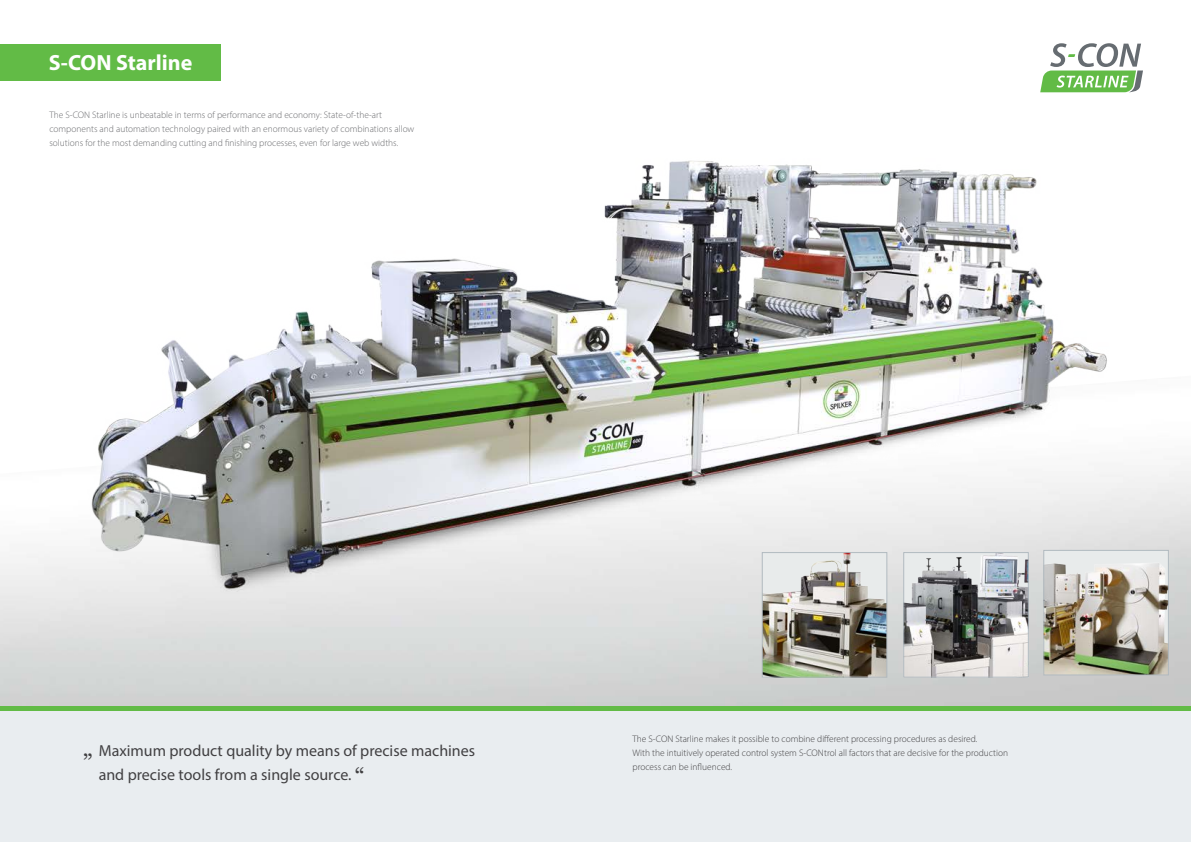
<style>
.page{position:relative;width:1191px;height:842px;background:#fff}
.page>*{position:absolute;margin:0;border:0;box-sizing:border-box;transform-origin:0 0}
.t1{font:700 22px "Myriad Pro";color:#fff}
.t2{font:16px/24px "Myriad Pro";color:#414042}
.t3{font:300 9.5px/14px "Myriad Pro";color:#696a6d}
.t4{font:300 9.5px/14px "Myriad Pro";color:#414042}
.s1{font-family:"Georgia";font-size:24px}
</style>
<div class="page">
<div style="left:0;top:710px;width:1191px;height:132px;background:#e9edf0"></div>
<hr style="left:0;top:706px;width:1191px;height:4px;background:#62bb46">
<svg style="left:1040px;top:43px;width:103px;height:49px"></svg>
<img style="left:60px;top:160px;width:1069px;height:450px">
<div style="left:0;top:44px;width:221px;height:37px;background:#62bb46"></div>
<img style="left:764px;top:554px;width:121px;height:121px">
<div style="left:762px;top:552px;width:125px;height:125px;border:1px solid #b1bac0"></div>
<img style="left:905px;top:554px;width:121px;height:121px">
<div style="left:903px;top:552px;width:125px;height:125px;border:1px solid #b1bac0"></div>
<div style="left:1043px;top:550px;width:125px;height:125px;background:#e8ebeb"></div>
<img style="left:1045px;top:563px;width:121px;height:110px">
<div style="left:1043px;top:550px;width:125px;height:125px;border:1px solid #b1bac0"></div>
<h1 class="t1" style="left:49px;top:49px;width:145px">S-CON Starline</h1>
<p class="t3" style="left:49px;top:107px;width:366px">The S-CON Starline is unbeatable in terms of performance and economy: State-of-the-art components and automation technology paired with an enormous variety of combinations allow solutions for the most demanding cutting and finishing processes, even for large web widths.</p>
<h2 class="t2" style="left:99px;top:738px;width:378px;text-indent:-16px"><span class="s1">„</span> Maximum product quality by means of precise machines and precise tools from a single source. <span class="s1">“</span></h2>
<p class="t4" style="left:632px;top:732px;width:377px">The S-CON Starline makes it possible to combine different processing procedures as desired.<br>With the intuitively operated control system S-CONtrol all factors that are decisive for the production process can be influenced.</p>
</div>
